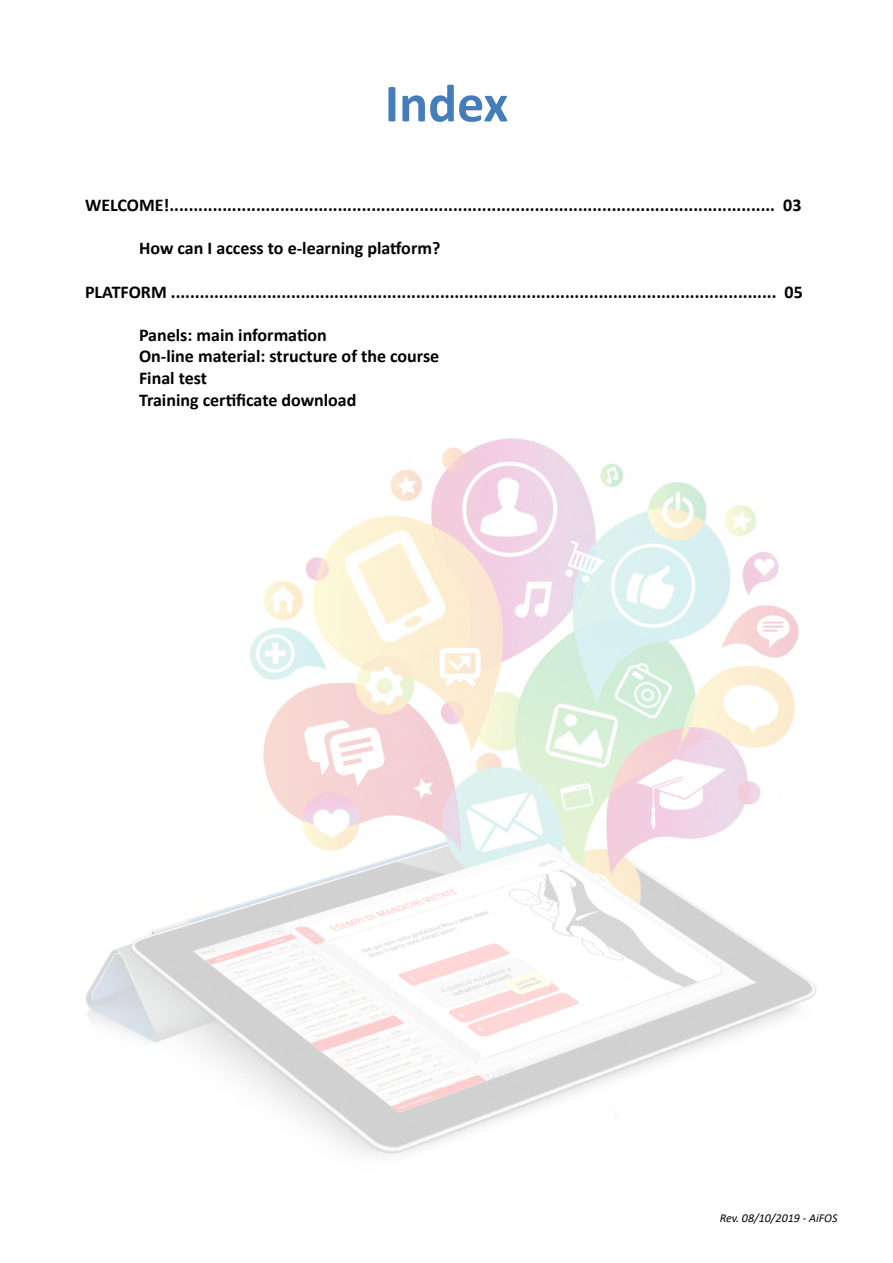
<style>
.page{position:relative;width:893px;height:1263px;background:#fff}
.page>*{position:absolute;margin:0;border:0;box-sizing:border-box;transform-origin:0 0}
.t1{font:700 54px "Calibri";color:#447db9}
.t2{font:700 18px/21.6px "Calibri";color:#000}
.t3{font:italic 12px "Calibri";color:#000}
</style>
<div class="page">
<img style="left:85px;top:438px;width:731px;height:717px">
<h1 class="t1" style="left:385px;top:65px;width:125px">Index</h1>
<p class="t2" style="left:85px;top:194px;width:718px">WELCOME!.............................................................................................................................. 03</p>
<p class="t2" style="left:139px;top:237px;width:303px">How can I access to e-learning platform?</p>
<p class="t2" style="left:85px;top:281px;width:719px">PLATFORM .............................................................................................................................. 05</p>
<p class="t2" style="left:139px;top:324px;width:302px">Panels: main information<br>On-line material: structure of the course<br>Final test<br>Training certificate download</p>
<p class="t3" style="left:720px;top:1210px;width:119px">Rev. 08/10/2019 - AiFOS</p>
</div>
